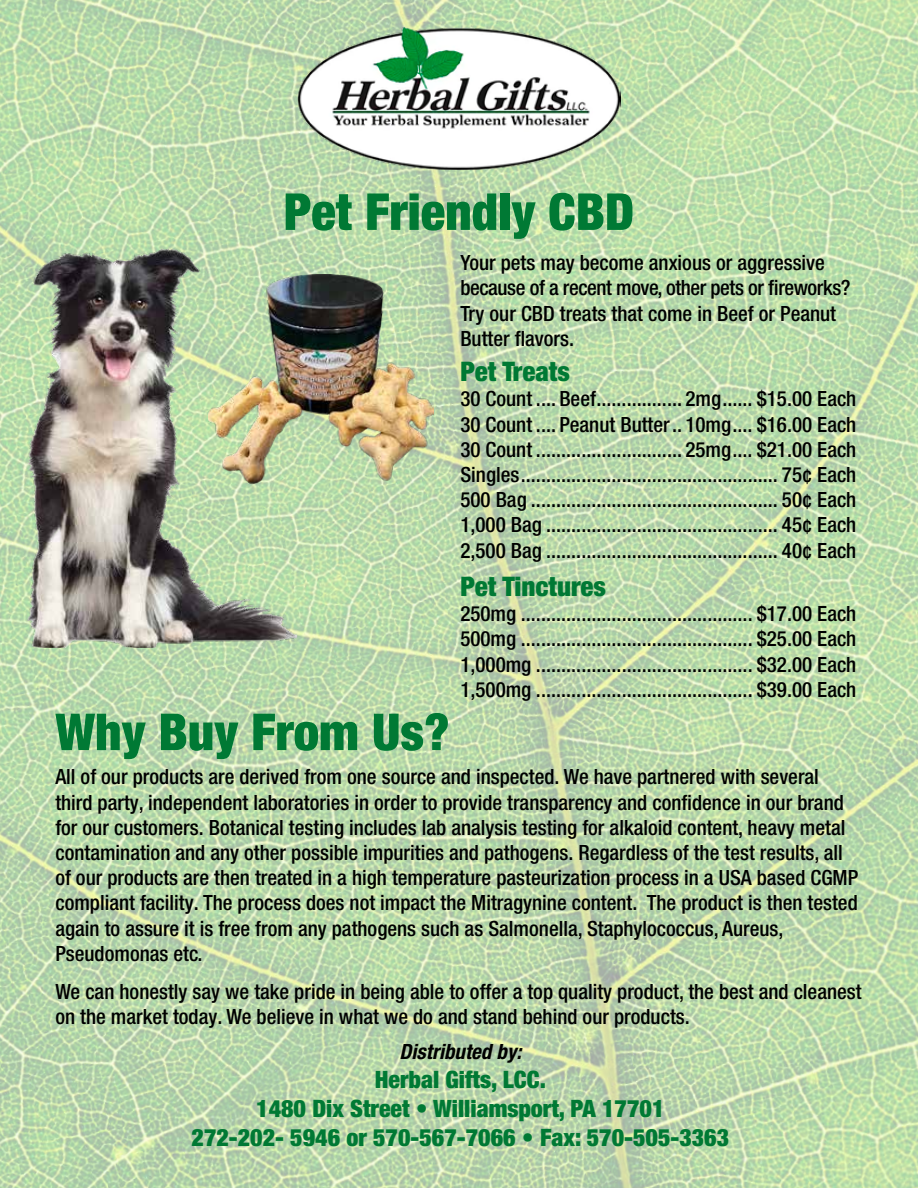
<style>
.page{position:relative;width:918px;height:1188px;background:#fff}
.page>*{position:absolute;margin:0;border:0;box-sizing:border-box;transform-origin:0 0}
.t1{font:900 condensed 51px "Helvetica Neue LT Pro";color:#007934}
.t2{font:900 condensed 27px "Helvetica Neue LT Pro";color:#007934}
.t3{font:900 condensed 24px/28.8px "Helvetica Neue LT Pro";color:#007934;text-align:center}
.t4{font:500 condensed 21px/25.2px "Helvetica Neue LT Pro";color:#000}
.t5{font:italic 700 condensed 21px "Helvetica Neue LT Pro";color:#000}
</style>
<div class="page">
<img style="left:0;top:0;width:918px;height:1188px">
<img style="left:27px;top:248px;width:270px;height:400px">
<img style="left:297px;top:27px;width:324px;height:142px">
<img style="left:209px;top:274px;width:225px;height:210px">
<h1 class="t1" style="left:284px;top:181px;width:352px">Pet Friendly CBD</h1>
<p class="t4" style="left:460px;top:250px;width:392px">Your pets may become anxious or aggressive because of a recent move, other pets or fireworks?<br>Try our CBD treats that come in Beef or Peanut Butter flavors.</p>
<p class="t2" style="left:460px;top:355px;width:111px">Pet Treats</p>
<p class="t4" style="left:460px;top:386px;width:397px;text-align:justify">30 Count .... Beef................. 2mg...... $15.00 Each 30 Count .... Peanut Butter.. 10mg.... $16.00 Each 30 Count ............................. 25mg.... $21.00 Each Singles................................................... 75¢ Each 500 Bag ................................................. 50¢ Each 1,000 Bag .............................................. 45¢ Each 2,500 Bag .............................................. 40¢ Each</p>
<p class="t2" style="left:460px;top:570px;width:147px">Pet Tinctures</p>
<p class="t4" style="left:460px;top:601px;width:397px;text-align:justify">250mg .............................................. $17.00 Each 500mg .............................................. $25.00 Each 1,000mg ........................................... $32.00 Each 1,500mg ........................................... $39.00 Each</p>
<h1 class="t1" style="left:55px;top:702px;width:396px">Why Buy From Us?</h1>
<p class="t4" style="left:55px;top:764px;width:804px">All of our products are derived from one source and inspected. We have partnered with several third party, independent laboratories in order to provide transparency and confidence in our brand for our customers. Botanical testing includes lab analysis testing for alkaloid content, heavy metal contamination and any other possible impurities and pathogens. Regardless of the test results, all of our products are then treated in a high temperature pasteurization process in a USA based CGMP compliant facility. The process does not impact the Mitragynine content. The product is then tested again to assure it is free from any pathogens such as Salmonella, Staphylococcus, Aureus, Pseudomonas etc.</p>
<p class="t4" style="left:55px;top:978px;width:808px">We can honestly say we take pride in being able to offer a top quality product, the best and cleanest on the market today. We believe in what we do and stand behind our products.</p>
<p class="t5" style="left:399px;top:1039px;width:124px">Distributed by:</p>
<p class="t3" style="left:192px;top:1065px;width:539px">Herbal Gifts, LCC.<br>1480 Dix Street • Williamsport, PA 17701<br>272-202- 5946 or 570-567-7066 • Fax: 570-505-3363</p>
</div>
